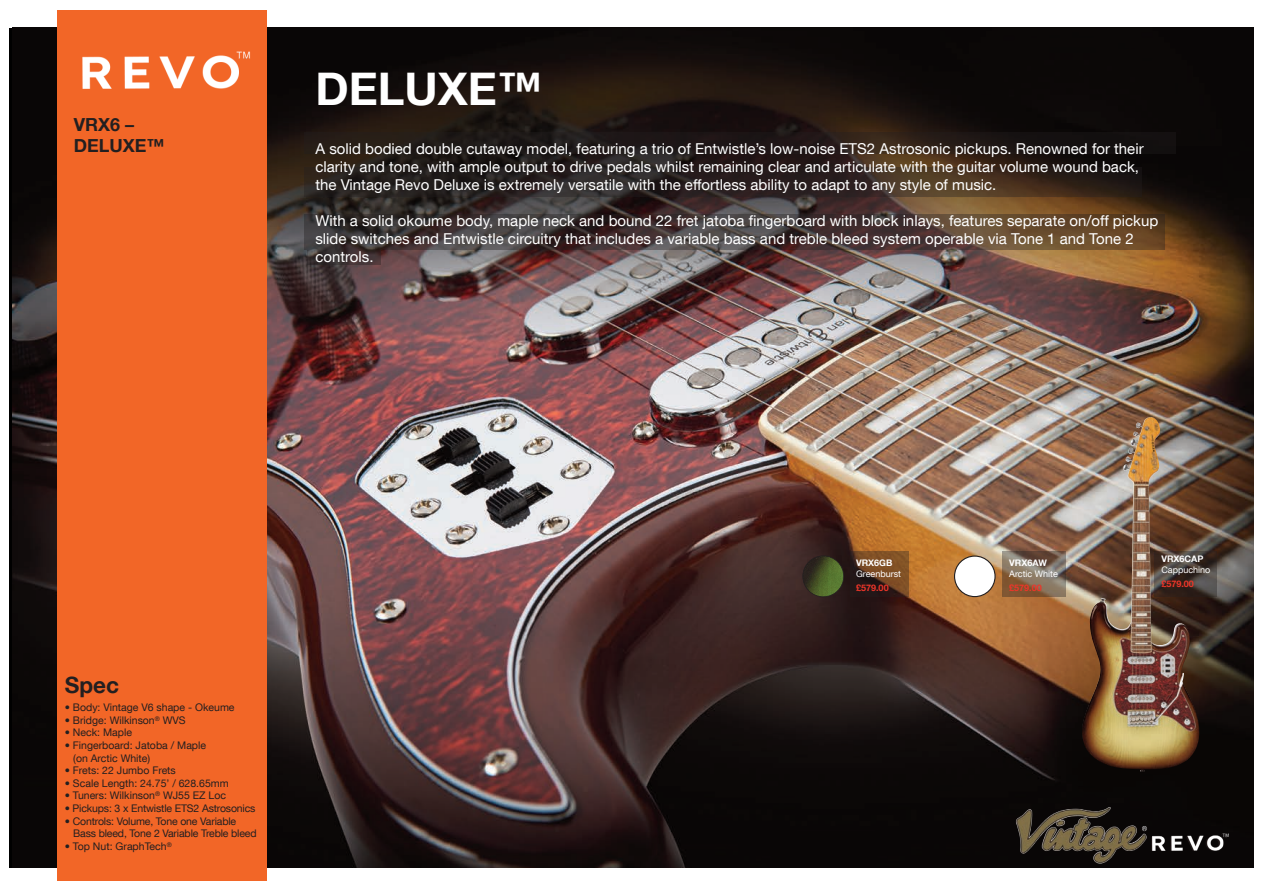
<style>
.page{position:relative;width:1263px;height:893px;background:#fff}
.page>*{position:absolute;margin:0;border:0;box-sizing:border-box;transform-origin:0 0}
.t1{font:700 45px "Helvetica Neue LT Com";color:#fff}
.t2{font:700 22.5px "Helvetica Neue LT Com";color:#231f20}
.t3{font:700 18px/21.6px "Helvetica Neue LT Com";color:#231f20}
.t4{font:15px/18px "Helvetica Neue LT Com";color:#fff}
.t5{font:10.5px/12.6px "Helvetica Neue LT Com";color:#231f20}
.t6{font:9px "Helvetica Neue LT Com";color:#fff}
.t7{font:700 9px "Helvetica Neue LT Com";color:#ee3529}
.t8{font:700 9px "Helvetica Neue LT Com";color:#fff}
</style>
<div class="page">
<img style="left:13px;top:28px;width:1240px;height:839px">
<img style="left:1082px;top:417px;width:117px;height:355px">
<div style="left:57px;top:10px;width:209px;height:870px;background:#f26627"></div>
<img style="left:82px;top:51px;width:168px;height:38px">
<img style="left:1013px;top:803px;width:218px;height:63px">
<img style="left:803px;top:556px;width:41px;height:41px;border-radius:50%">
<div style="left:802px;top:555px;width:42px;height:42px;border:2px solid #231f20;border-radius:50%"></div>
<svg style="left:954px;top:555px;width:41px;height:42px"></svg>
<div style="left:304px;top:132px;width:872px;height:22px;background:#231f20;opacity:.38"></div>
<div style="left:304px;top:167px;width:838px;height:29px;background:#231f20;opacity:.38"></div>
<div style="left:304px;top:214px;width:860px;height:36px;background:#231f20;opacity:.38"></div>
<div style="left:307px;top:250px;width:73px;height:15px;background:#231f20;opacity:.38"></div>
<div style="left:850px;top:552px;width:58px;height:45px;background:#231f20;opacity:.38"></div>
<div style="left:1002px;top:552px;width:64px;height:45px;background:#231f20;opacity:.38"></div>
<div style="left:1154px;top:552px;width:63px;height:45px;background:#231f20;opacity:.38"></div>
<p class="t3" style="left:74px;top:116px;width:92px">VRX6 –<br>DELUXE™</p>
<p class="t1" style="left:315px;top:73px;width:228px">DELUXE™</p>
<p class="t4" style="left:315px;top:142px;width:830px">A solid bodied double cutaway model, featuring a trio of Entwistle’s low-noise ETS2 Astrosonic pickups. Renowned for their clarity and tone, with ample output to drive pedals whilst remaining clear and articulate with the guitar volume wound back, the Vintage Revo Deluxe is extremely versatile with the effortless ability to adapt to any style of music.</p>
<p class="t4" style="left:315px;top:214px;width:844px">With a solid okoume body, maple neck and bound 22 fret jatoba fingerboard with block inlays, features separate on/off pickup slide switches and Entwistle circuitry that includes a variable bass and treble bleed system operable via Tone 1 and Tone 2 controls.</p>
<p class="t2" style="left:65px;top:677px;width:56px">Spec</p>
<p class="t5" style="left:65px;top:703px;width:171px">• Body: Vintage V6 shape - Okeume</p>
<p class="t5" style="left:65px;top:715px;width:122px">• Bridge: Wilkinson<sup>®</sup> WVS</p>
<p class="t5" style="left:65px;top:728px;width:69px">• Neck: Maple</p>
<p class="t5" style="left:73px;top:740px;width:134px;text-indent:-9px">• Fingerboard: Jatoba / Maple (on Arctic White)</p>
<p class="t5" style="left:65px;top:766px;width:113px">• Frets: 22 Jumbo Frets</p>
<p class="t5" style="left:65px;top:778px;width:166px">• Scale Length: 24.75’ / 628.65mm</p>
<p class="t5" style="left:65px;top:791px;width:163px">• Tuners: Wilkinson<sup>®</sup> WJ55 EZ Loc</p>
<p class="t5" style="left:65px;top:803px;width:192px">• Pickups: 3 x Entwistle ETS2 Astrosonics</p>
<p class="t5" style="left:73px;top:816px;width:185px;text-indent:-9px">• Controls: Volume, Tone one Variable<br>Bass bleed, Tone 2 Variable Treble bleed</p>
<p class="t5" style="left:65px;top:841px;width:108px">• Top Nut: GraphTech<sup>®</sup></p>
<p class="t8" style="left:856px;top:559px;width:38px">VRX6GB</p>
<p class="t6" style="left:856px;top:570px;width:47px">Greenburst</p>
<p class="t7" style="left:856px;top:584px;width:34px">£579.00</p>
<p class="t8" style="left:1009px;top:559px;width:39px">VRX6AW</p>
<p class="t6" style="left:1009px;top:570px;width:50px">Arctic White</p>
<p class="t7" style="left:1009px;top:584px;width:34px">£579.00</p>
<p class="t8" style="left:1161px;top:555px;width:44px">VRX6CAP</p>
<p class="t6" style="left:1161px;top:566px;width:51px">Cappuchino</p>
<p class="t7" style="left:1161px;top:580px;width:34px">£579.00</p>
</div>
